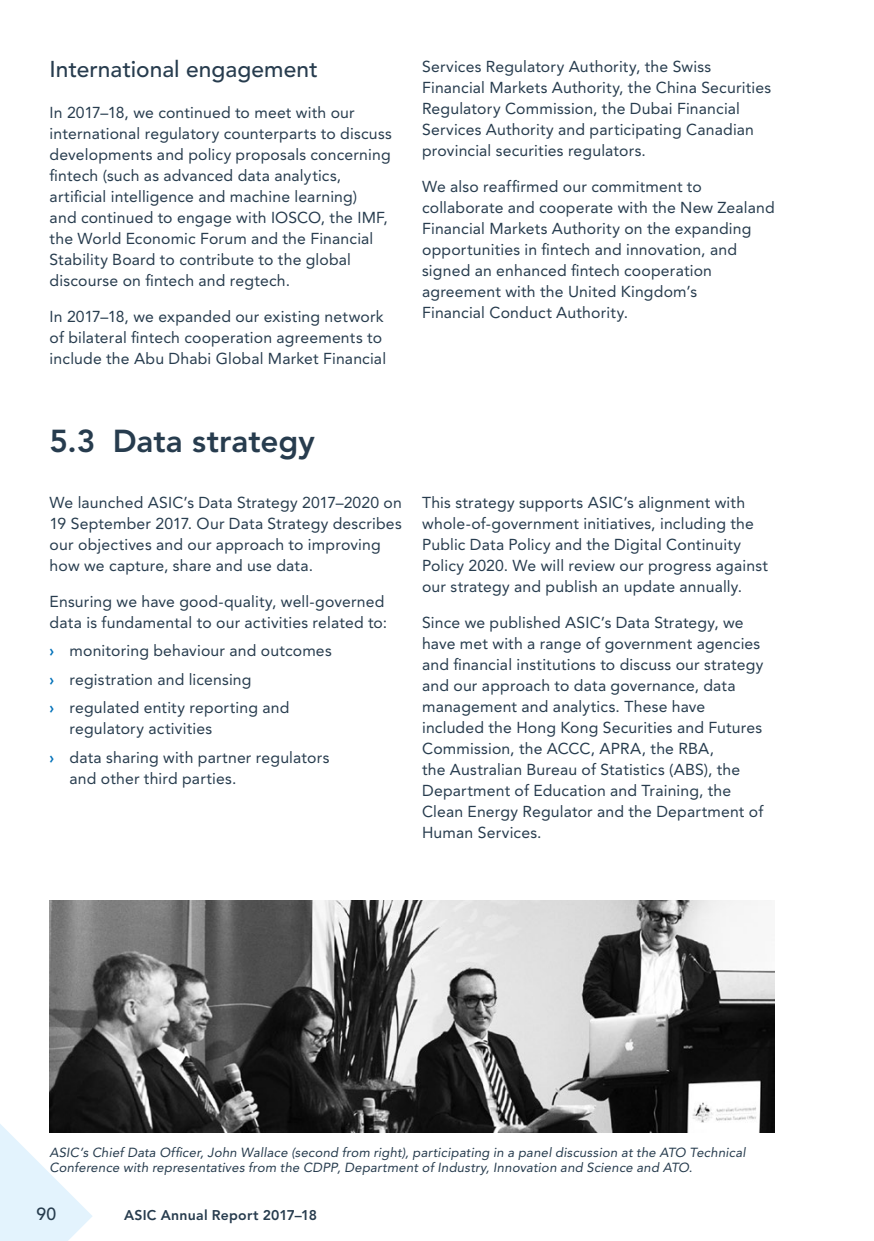
<style>
.page{position:relative;width:874px;height:1241px;background:#fff}
.page>*{position:absolute;margin:0;border:0;box-sizing:border-box;transform-origin:0 0}
._01_Head_1{font:800 31.5px "Avenir";color:#273c4e}
._01_Head_2{font:500 22.75px "Avenir";letter-spacing:.005em;color:#273c4e}
.t1{font:500 17.5px "Avenir";color:#273c4e}
._02_Body{font:15.75px/21px "Avenir";letter-spacing:.01em;color:#273c4e}
._02_Body_b4_Bullet{font:15.75px/21px "Avenir";letter-spacing:.01em;color:#273c4e}
.t2{font:800 14px "Avenir";letter-spacing:.02em;color:#273c4e}
.t3{font:italic 13.12px/14px "Avenir";letter-spacing:.015em;color:#273c4e}
.s1{font-weight:800;color:#0071b9}
</style>
<div class="page">
<svg style="left:0;top:1108px;width:93px;height:132px"></svg>
<img style="left:50px;top:900px;width:724px;height:232px">
<h3 class="_01_Head_2" style="left:50px;top:56px;width:269px">International engagement</h3>
<p class="_02_Body" style="left:50px;top:102px;width:343px">In 2017–18, we continued to meet with our international regulatory counterparts to discuss developments and policy proposals concerning fintech (such as advanced data analytics, artificial intelligence and machine learning)<br>and continued to engage with IOSCO, the IMF, the World Economic Forum and the Financial Stability Board to contribute to the global discourse on fintech and regtech.</p>
<p class="_02_Body" style="left:50px;top:306px;width:338px">In 2017–18, we expanded our existing network of bilateral fintech cooperation agreements to include the Abu Dhabi Global Market Financial</p>
<p class="_02_Body" style="left:422px;top:56px;width:350px">Services Regulatory Authority, the Swiss Financial Markets Authority, the China Securities Regulatory Commission, the Dubai Financial Services Authority and participating Canadian provincial securities regulators.</p>
<p class="_02_Body" style="left:422px;top:175px;width:354px">We also reaffirmed our commitment to collaborate and cooperate with the New Zealand Financial Markets Authority on the expanding opportunities in fintech and innovation, and signed an enhanced fintech cooperation agreement with the United Kingdom’s<br>Financial Conduct Authority.</p>
<h2 class="_01_Head_1" style="left:50px;top:422px;width:266px">5.3 Data strategy</h2>
<p class="_02_Body" style="left:50px;top:492px;width:353px">We launched ASIC’s Data Strategy 2017–2020 on 19 September 2017. Our Data Strategy describes our objectives and our approach to improving how we capture, share and use data.</p>
<p class="_02_Body_b4_Bullet" style="left:50px;top:590px;width:339px">Ensuring we have good-quality, well-governed data is fundamental to our activities related to:</p>
<p class="_02_Body" style="left:50px;top:640px;width:283px"><span class="s1">›</span> monitoring behaviour and outcomes</p>
<p class="_02_Body" style="left:50px;top:668px;width:203px"><span class="s1">›</span> registration and licensing</p>
<p class="_02_Body" style="left:69px;top:697px;width:221px;text-indent:-20px"><span class="s1">›</span> regulated entity reporting and regulatory activities</p>
<p class="_02_Body" style="left:69px;top:746px;width:261px;text-indent:-20px"><span class="s1">›</span> data sharing with partner regulators and other third parties.</p>
<p class="_02_Body" style="left:422px;top:492px;width:347px">This strategy supports ASIC’s alignment with whole-of-government initiatives, including the Public Data Policy and the Digital Continuity Policy 2020. We will review our progress against our strategy and publish an update annually.</p>
<p class="_02_Body" style="left:422px;top:611px;width:342px">Since we published ASIC’s Data Strategy, we have met with a range of government agencies and financial institutions to discuss our strategy and our approach to data governance, data management and analytics. These have included the Hong Kong Securities and Futures Commission, the ACCC, APRA, the RBA,<br>the Australian Bureau of Statistics (ABS), the Department of Education and Training, the Clean Energy Regulator and the Department of Human Services.</p>
<p class="t3" style="left:50px;top:1145px;width:697px">ASIC’s Chief Data Officer, John Wallace (second from right), participating in a panel discussion at the ATO Technical<br>Conference with representatives from the CDPP, Department of Industry, Innovation and Science and ATO.</p>
<p class="t1" style="left:36px;top:1203px;width:21px">90</p>
<p class="t2" style="left:124px;top:1206px;width:194px">ASIC Annual Report 2017–18</p>
</div>
